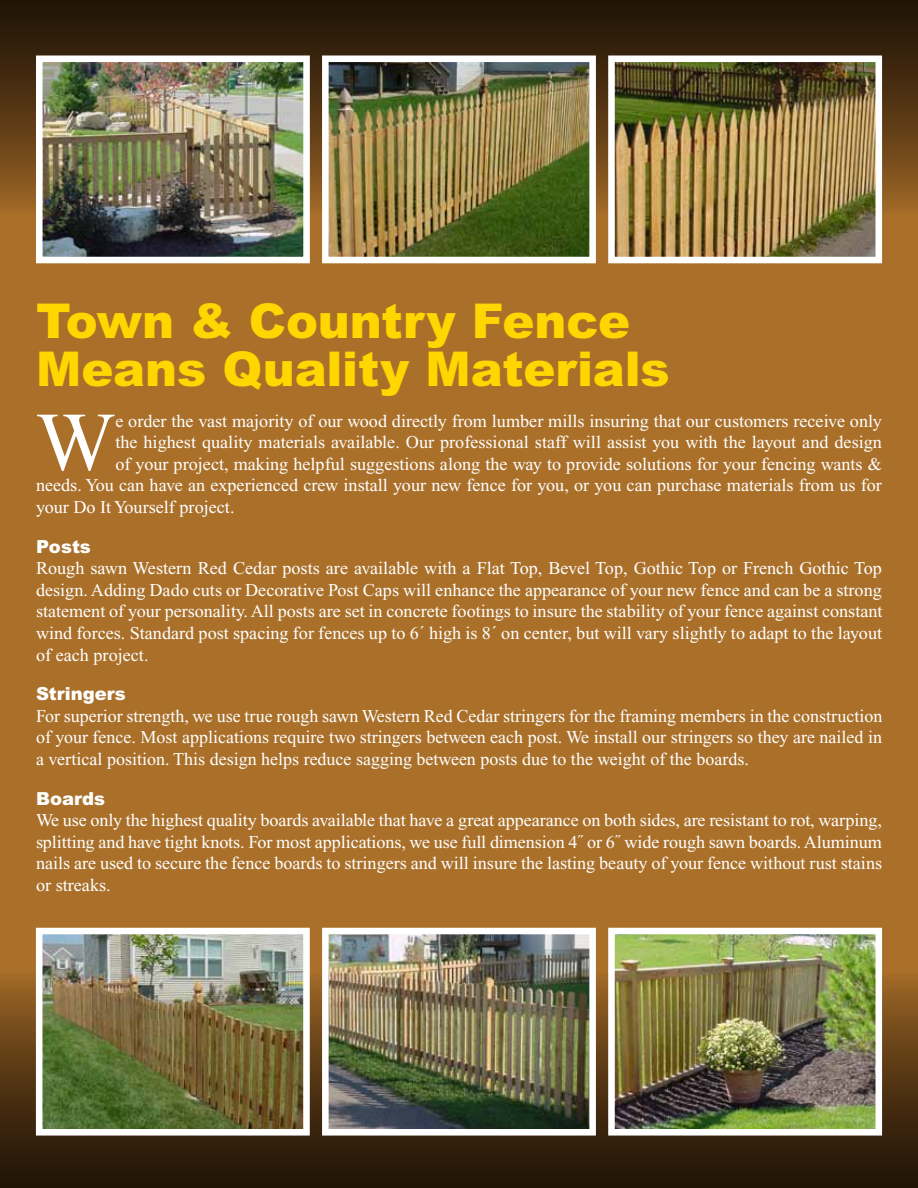
<style>
.page{position:relative;width:918px;height:1188px;background:#aa702a}
.page>*{position:absolute;margin:0;border:0;box-sizing:border-box;transform-origin:0 0}
.t1{font:83.25px "Times New Roman";color:#fff}
.t2{font:900 48px/48px "Arial";color:#ffd600}
.t3{font:18px/21.6px "Times New Roman";color:#fff;text-align:justify}
.t4{font:900 18px "Arial";color:#fff}
</style>
<div class="page">
<div style="left:0;top:0;width:918px;height:215px;background:linear-gradient(to bottom,#180d05,#9b6425)"></div>
<div style="left:0;top:973px;width:918px;height:215px;background:linear-gradient(to bottom,#9a6425,#170d05)"></div>
<img style="left:319px;top:52px;width:280px;height:212px">
<img style="left:33px;top:52px;width:280px;height:212px">
<img style="left:605px;top:52px;width:280px;height:212px">
<img style="left:33px;top:927px;width:280px;height:212px">
<img style="left:319px;top:927px;width:280px;height:212px">
<img style="left:605px;top:927px;width:280px;height:212px">
<h2 class="t2" style="left:36px;top:295px;width:635px">Town &amp; Country Fence<br>Means Quality Materials</h2>
<h1 class="t1" style="left:36px;top:397px;width:81px">W</h1>
<p class="t3" style="left:115px;top:410px;width:768px">e order the vast majority of our wood directly from lumber mills insuring that our customers receive only</p>
<p class="t3" style="left:115px;top:431px;width:768px">the highest quality materials available. Our professional staff will assist you with the layout and design</p>
<p class="t3" style="left:115px;top:453px;width:768px">of your project, making helpful suggestions along the way to provide solutions for your fencing wants &amp;</p>
<p class="t3" style="left:36px;top:475px;width:847px">needs. You can have an experienced crew install your new fence for you, or you can purchase materials from us for</p>
<p class="t3" style="left:36px;top:496px;width:200px">your Do It Yourself project.</p>
<p class="t4" style="left:36px;top:535px;width:56px">Posts</p>
<p class="t3" style="left:36px;top:557px;width:848px">Rough sawn Western Red Cedar posts are available with a Flat Top, Bevel Top, Gothic Top or French Gothic Top design. Adding Dado cuts or Decorative Post Caps will enhance the appearance of your new fence and can be a strong statement of your personality. All posts are set in concrete footings to insure the stability of your fence against constant wind forces. Standard post spacing for fences up to 6´ high is 8´ on center, but will vary slightly to adapt to the layout of each project.</p>
<p class="t4" style="left:36px;top:682px;width:91px">Stringers</p>
<p class="t3" style="left:36px;top:705px;width:848px">For superior strength, we use true rough sawn Western Red Cedar stringers for the framing members in the construction of your fence. Most applications require two stringers between each post. We install our stringers so they are nailed in a vertical position. This design helps reduce sagging between posts due to the weight of the boards.</p>
<p class="t4" style="left:36px;top:787px;width:71px">Boards</p>
<p class="t3" style="left:36px;top:809px;width:848px">We use only the highest quality boards available that have a great appearance on both sides, are resistant to rot, warping, splitting and have tight knots. For most applications, we use full dimension 4˝ or 6˝ wide rough sawn boards. Aluminum nails are used to secure the fence boards to stringers and will insure the lasting beauty of your fence without rust stains or streaks.</p>
</div>
